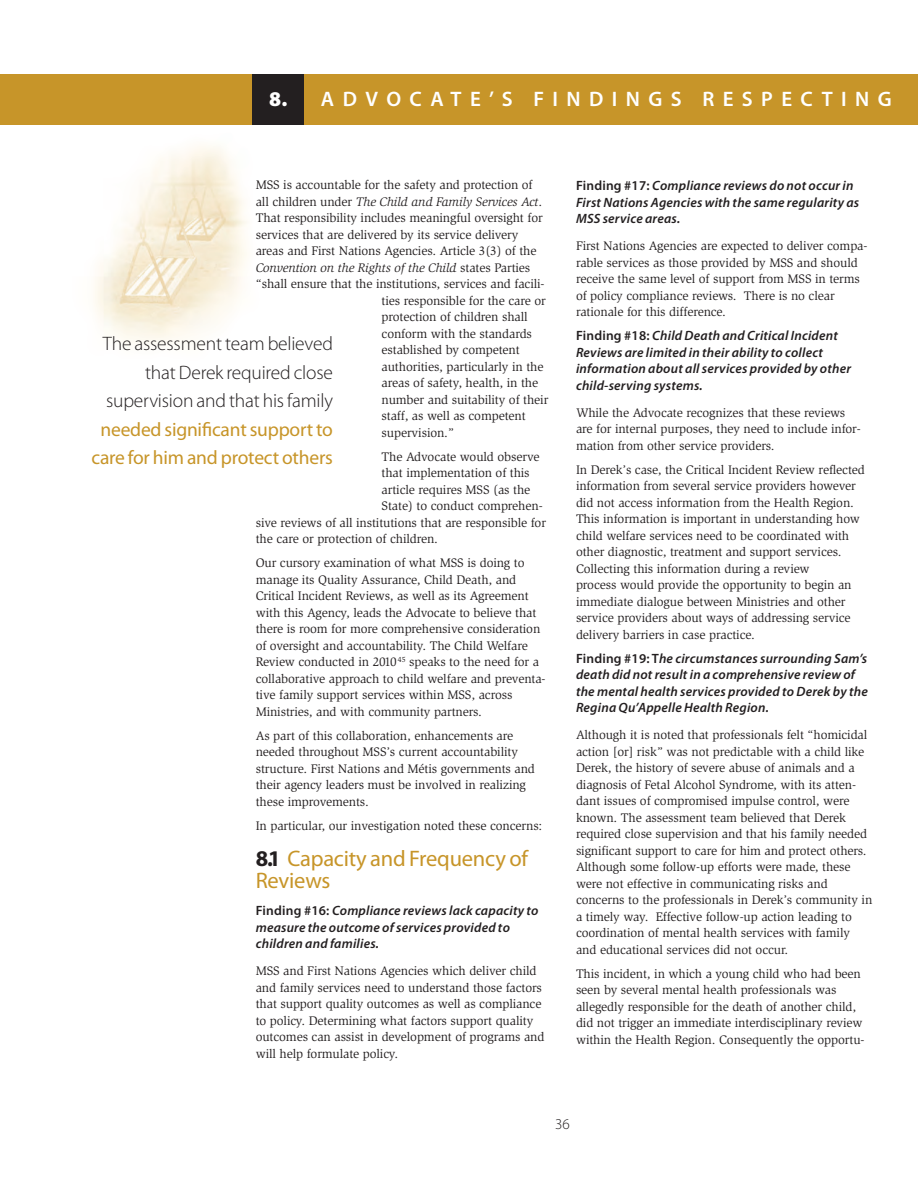
<style>
.page{position:relative;width:918px;height:1188px;background:#fff}
.page>*{position:absolute;margin:0;border:0;box-sizing:border-box;transform-origin:0 0}
.t1{font:22.5px/22.5px "Myriad Pro";letter-spacing:-.01em;color:#c79529}
.t2{font:600 21px "Myriad Pro";letter-spacing:.4em;color:#fff}
.t3{font:300 19.5px/28.5px "Myriad Pro";letter-spacing:-.01em;color:#231f20;text-align:right}
.t4{font:19.5px/28.5px "Myriad Pro";letter-spacing:-.01em;color:#c79529;text-align:center}
.t5{font:300 15px "Myriad Pro";color:#231f20}
.t6{font:italic 600 13.5px/16.5px "Myriad Pro";letter-spacing:.015em;color:#231f20}
.t7{font:12.75px/16.5px "Slimbach";letter-spacing:-.01em;color:#231f20}
.t8{font:italic 12.75px "Slimbach";letter-spacing:-.01em;color:#231f20}
.s1{font-weight:900}
.s2{font-style:normal}
.s3{font-weight:700;color:#231f20}
</style>
<div class="page">
<img style="left:94px;top:146px;width:153px;height:197px">
<div style="left:304px;top:74px;width:614px;height:51px;background:#c79529"></div>
<div style="left:0;top:74px;width:252px;height:51px;background:#c79529"></div>
<div style="left:252px;top:74px;width:52px;height:51px;background:#231f20"></div>
<h2 class="t2" style="left:269px;top:91px;width:624px"><span class="s1">8.</span> ADVOCATE’S FINDINGS RESPECTING</h2>
<p class="t7" style="left:256px;top:178px;width:278px">MSS is accountable for the safety and protection of</p>
<p class="t8" style="left:256px;top:196px;width:288px"><span class="s2">all children under</span> The Child and Family Services Act<span class="s2">.</span></p>
<p class="t7" style="left:256px;top:211px;width:289px">That responsibility includes meaningful oversight for</p>
<p class="t7" style="left:256px;top:227px;width:264px">services that are delivered by its service delivery</p>
<p class="t7" style="left:256px;top:244px;width:282px">areas and First Nations Agencies. Article 3(3) of the</p>
<p class="t8" style="left:256px;top:262px;width:276px">Convention on the Rights of the Child <span class="s2">states Parties</span></p>
<p class="t7" style="left:256px;top:277px;width:290px">“shall ensure that the institutions, services and facili-</p>
<p class="t7" style="left:382px;top:293px;width:166px">ties responsible for the care or</p>
<p class="t7" style="left:382px;top:310px;width:148px">protection of children shall</p>
<p class="t7" style="left:382px;top:326px;width:152px">conform with the standards</p>
<p class="t7" style="left:382px;top:343px;width:140px">established by competent</p>
<p class="t7" style="left:382px;top:359px;width:163px">authorities, particularly in the</p>
<p class="t7" style="left:382px;top:376px;width:158px">areas of safety, health, in the</p>
<p class="t7" style="left:382px;top:392px;width:168px">number and suitability of their</p>
<p class="t7" style="left:382px;top:409px;width:146px">staff, as well as competent</p>
<p class="t7" style="left:382px;top:425px;width:74px">supervision.”</p>
<p class="t7" style="left:382px;top:449px;width:160px">The Advocate would observe</p>
<p class="t7" style="left:382px;top:466px;width:150px">that implementation of this</p>
<p class="t7" style="left:382px;top:482px;width:150px">article requires MSS (as the</p>
<p class="t7" style="left:382px;top:499px;width:163px">State) to conduct comprehen-</p>
<p class="t7" style="left:256px;top:515px;width:292px">sive reviews of all institutions that are responsible for</p>
<p class="t7" style="left:256px;top:532px;width:184px">the care or protection of children.</p>
<p class="t7" style="left:256px;top:556px;width:291px">Our cursory examination of what MSS is doing to manage its Quality Assurance, Child Death, and Critical Incident Reviews, as well as its Agreement with this Agency, leads the Advocate to believe that there is room for more comprehensive consideration of oversight and accountability. The Child Welfare Review conducted in 2010 <sup>45</sup> speaks to the need for a collaborative approach to child welfare and preventa&shy;tive family support services within MSS, across Ministries, and with community partners.</p>
<p class="t7" style="left:256px;top:728px;width:281px">As part of this collaboration, enhancements are needed throughout MSS’s current accountability structure. First Nations and Métis governments and their agency leaders must be involved in realizing these improvements.</p>
<p class="t7" style="left:256px;top:818px;width:288px">In particular, our investigation noted these concerns:</p>
<h1 class="t1" style="left:256px;top:849px;width:274px"><span class="s3">8.1</span> Capacity and Frequency of<br>Reviews</h1>
<p class="t6" style="left:256px;top:904px;width:284px"><span class="s2">Finding #16:</span> Compliance reviews lack capacity to measure the outcome of services provided to children and families.</p>
<p class="t7" style="left:256px;top:964px;width:290px">MSS and First Nations Agencies which deliver child and family services need to understand those factors that support quality outcomes as well as compliance to policy. Determining what factors support quality outcomes can assist in development of programs and will help formulate policy.</p>
<h3 class="t3" style="left:103px;top:331px;width:232px">The assessment team believed that Derek required close supervision and that his family</h3>
<h3 class="t4" style="left:91px;top:416px;width:243px">needed significant support to care for him and protect others</h3>
<p class="t6" style="left:576px;top:178px;width:285px"><span class="s2">Finding #17:</span> Compliance reviews do not occur in<br>First Nations Agencies with the same regularity as<br>MSS service areas.</p>
<p class="t7" style="left:576px;top:239px;width:293px">First Nations Agencies are expected to deliver compa&shy;rable services as those provided by MSS and should receive the same level of support from MSS in terms of policy compliance reviews. There is no clear rationale for this difference.</p>
<p class="t6" style="left:576px;top:328px;width:277px"><span class="s2">Finding #18:</span> Child Death and Critical Incident Reviews are limited in their ability to collect information about all services provided by other child-serving systems.</p>
<p class="t7" style="left:576px;top:405px;width:286px">While the Advocate recognizes that these reviews are for internal purposes, they need to include infor&shy;mation from other service providers.</p>
<p class="t7" style="left:576px;top:462px;width:290px">In Derek’s case, the Critical Incident Review reflected information from several service providers however did not access information from the Health Region.<br>This information is important in understanding how child welfare services need to be coordinated with other diagnostic, treatment and support services.<br>Collecting this information during a review<br>process would provide the opportunity to begin an immediate dialogue between Ministries and other service providers about ways of addressing service delivery barriers in case practice.</p>
<p class="t6" style="left:576px;top:651px;width:293px"><span class="s2">Finding #19: T</span>he circumstances surrounding Sam’s death did not result in a comprehensive review of the mental health services provided to Derek by the Regina Qu’Appelle Health Region.</p>
<p class="t7" style="left:576px;top:728px;width:298px">Although it is noted that professionals felt “homicidal action [or] risk” was not predictable with a child like Derek, the history of severe abuse of animals and a diagnosis of Fetal Alcohol Syndrome, with its atten&shy;dant issues of compromised impulse control, were known. The assessment team believed that Derek required close supervision and that his family needed significant support to care for him and protect others.<br>Although some follow-up efforts were made, these were not effective in communicating risks and concerns to the professionals in Derek’s community in a timely way. Effective follow-up action leading to coordination of mental health services with family and educational services did not occur.</p>
<p class="t7" style="left:576px;top:966px;width:290px">This incident, in which a young child who had been seen by several mental health professionals was allegedly responsible for the death of another child, did not trigger an immediate interdisciplinary review within the Health Region. Consequently the opportu-</p>
<p class="t5" style="left:555px;top:1118px;width:16px">36</p>
</div>
